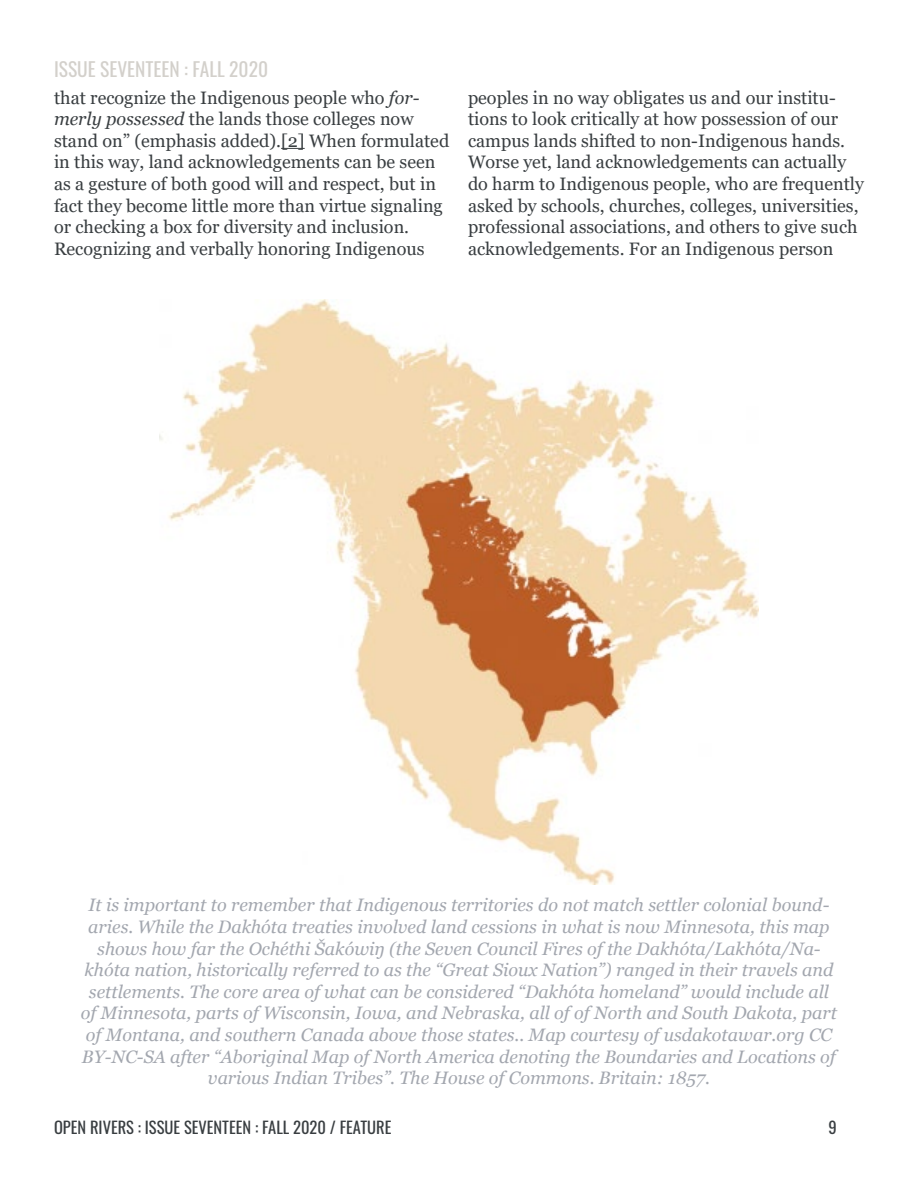
<style>
.page{position:relative;width:918px;height:1188px;background:#fff}
.page>*{position:absolute;margin:0;border:0;box-sizing:border-box;transform-origin:0 0}
.t1{font:19.5px "Oswald";color:#d3d0cb}
.t2{font:italic 18px/21.6px "Georgia";color:#a3a7af;text-align:center}
.t3{font:18px/21.6px "Georgia";color:#393e41}
.t4{font:16.5px "Oswald";color:#393e41}
.s1{font-style:italic}
</style>
<div class="page">
<svg style="left:281px;top:148px;width:24px;height:1px"></svg>
<img style="left:159px;top:299px;width:600px;height:585px">
<p class="t1" style="left:54px;top:52px;width:216px">ISSUE SEVENTEEN : FALL 2020</p>
<p class="t3" style="left:54px;top:87px;width:397px">that recognize the Indigenous people who <span class="s1">for&shy;merly possessed</span> the lands those colleges now stand on” (emphasis added).[2] When formulated in this way, land acknowledgements can be seen as a gesture of both good will and respect, but in fact they become little more than virtue signaling or checking a box for diversity and inclusion.<br>Recognizing and verbally honoring Indigenous</p>
<p class="t3" style="left:468px;top:87px;width:397px">peoples in no way obligates us and our institu&shy;tions to look critically at how possession of our campus lands shifted to non-Indigenous hands.<br>Worse yet, land acknowledgements can actually do harm to Indigenous people, who are frequently asked by schools, churches, colleges, universities, professional associations, and others to give such acknowledgements. For an Indigenous person</p>
<p class="t2" style="left:81px;top:895px;width:758px">It is important to remember that Indigenous territories do not match settler colonial bound&shy;aries. While the Dakhóta treaties involved land cessions in what is now Minnesota, this map shows how far the Ochéthi Šakówiŋ (the Seven Council Fires of the Dakhóta/Lakhóta/Na&shy;khóta nation, historically referred to as the “Great Sioux Nation”) ranged in their travels and settlements. The core area of what can be considered “Dakhóta homeland” would include all of Minnesota, parts of Wisconsin, Iowa, and Nebraska, all of of North and South Dakota, part of Montana, and southern Canada above those states.. Map courtesy of usdakotawar.org CC BY-NC-SA after “Aboriginal Map of North America denoting the Boundaries and Locations of various Indian Tribes”. The House of Commons. Britain: 1857.</p>
<p class="t4" style="left:54px;top:1113px;width:339px">OPEN RIVERS : ISSUE SEVENTEEN : FALL 2020 / FEATURE</p>
<p class="t4" style="left:828px;top:1113px;width:10px">9</p>
</div>
